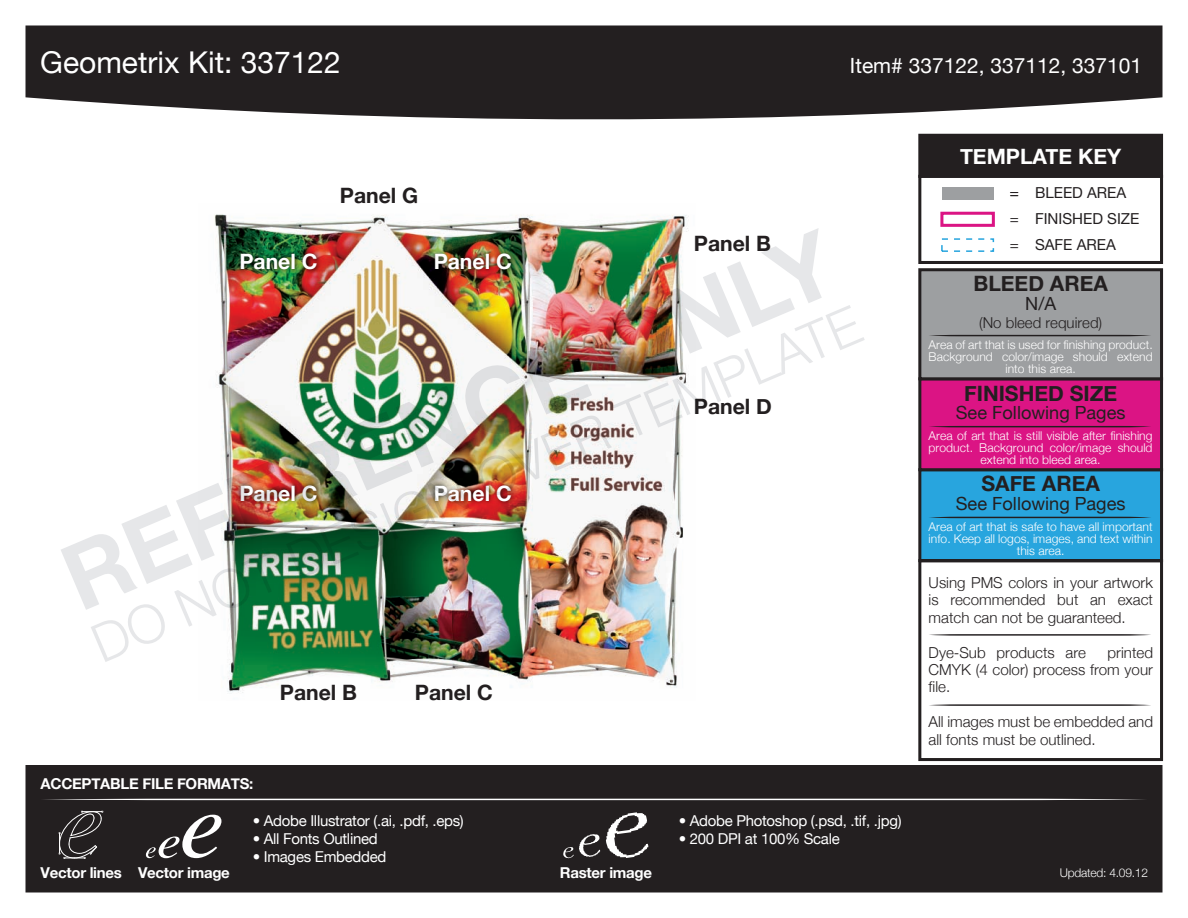
<style>
.page{position:relative;width:1188px;height:918px;background:#fff}
.page>*{position:absolute;margin:0;border:0;box-sizing:border-box;transform-origin:0 0}
.t1{font:30px "Helvetica Neue";color:#fff}
.t2{font:700 21.15px "Helvetica Neue";color:#231f20}
.t3{font:700 21.15px "Helvetica Neue";color:#fff}
.t4{font:21px "Helvetica Neue";color:#fff}
.t5{font:18.15px "Helvetica Neue";color:#231f20}
.t6{font:300 15.15px/17.4px "Helvetica Neue";color:#231f20;text-align:justify}
.t7{font:15.15px/25.8px "Helvetica Neue";color:#231f20}
.t8{font:15px "Helvetica Neue";letter-spacing:-.02em;color:#fff}
.t9{font:700 15px "Helvetica Neue";letter-spacing:-.02em;color:#fff}
.t10{font:300 15px "Helvetica Neue";color:#231f20}
.t11{font:300 12.15px/12.1px "Helvetica Neue";letter-spacing:.005em;color:#fff;text-align:center}
.t12{font:300 12px "Helvetica Neue";letter-spacing:-.02em;color:#fff}
</style>
<div class="page">
<img style="left:214px;top:214px;width:475px;height:479px">
<div style="left:918px;top:468px;width:245px;height:94px;background:#28a5de;border:3px solid #231f20"></div>
<div style="left:918px;top:377px;width:245px;height:94px;background:#db1484;border:3px solid #231f20"></div>
<svg style="left:929px;top:517px;width:222px;height:1px"></svg>
<svg style="left:929px;top:426px;width:222px;height:1px"></svg>
<div style="left:918px;top:268px;width:245px;height:112px;background:#9d9fa1;border:3px solid #231f20"></div>
<svg style="left:929px;top:335px;width:222px;height:1px"></svg>
<div style="left:918px;top:175px;width:245px;height:89px;border:3px solid #231f20"></div>
<div style="left:918px;top:134px;width:245px;height:44px;background:#231f20"></div>
<div style="left:942px;top:187px;width:51px;height:12px;background:#9d9fa1"></div>
<div style="left:940px;top:212px;width:55px;height:15px;background:#fff;border:3px solid #db1484"></div>
<div style="left:941px;top:238px;width:53px;height:14px;border:2px dashed #28a5de"></div>
<div style="left:918px;top:559px;width:245px;height:202px;border:3px solid #231f20"></div>
<hr style="left:921px;top:559px;width:240px;height:3px;background:#231f20">
<svg style="left:929px;top:634px;width:222px;height:2px"></svg>
<svg style="left:929px;top:704px;width:222px;height:2px"></svg>
<div style="left:26px;top:765px;width:1136px;height:127px;background:#231f20"></div>
<svg style="left:25px;top:25px;width:1138px;height:95px;background:#363334"></svg>
<svg style="left:43px;top:799px;width:1102px;height:1px"></svg>
<svg style="left:58px;top:810px;width:46px;height:49px"></svg>
<svg style="left:146px;top:815px;width:75px;height:43px"></svg>
<svg style="left:563px;top:812px;width:85px;height:46px"></svg>
<img style="left:61px;top:228px;width:804px;height:434px">
<h1 class="t1" style="left:40px;top:44px;width:302px">Geometrix Kit: 337122</h1>
<h3 class="t4" style="left:850px;top:53px;width:294px">Item# 337122, 337112, 337101</h3>
<h2 class="t3" style="left:239px;top:248px;width:80px">Panel C</h2>
<h2 class="t2" style="left:340px;top:182px;width:80px">Panel G</h2>
<h2 class="t3" style="left:434px;top:248px;width:80px">Panel C</h2>
<h2 class="t3" style="left:239px;top:480px;width:80px">Panel C</h2>
<h2 class="t3" style="left:434px;top:480px;width:80px">Panel C</h2>
<h2 class="t2" style="left:280px;top:680px;width:79px">Panel B</h2>
<p class="t9" style="left:41px;top:775px;width:214px">ACCEPTABLE FILE FORMATS:</p>
<h2 class="t2" style="left:415px;top:680px;width:80px">Panel C</h2>
<p class="t9" style="left:41px;top:863px;width:191px">Vector lines Vector image</p>
<p class="t8" style="left:253px;top:812px;width:213px">• Adobe Illustrator (.ai, .pdf, .eps)</p>
<p class="t8" style="left:253px;top:830px;width:127px">• All Fonts Outlined</p>
<p class="t8" style="left:253px;top:848px;width:135px">• Images Embedded</p>
<h2 class="t2" style="left:694px;top:230px;width:79px">Panel B</h2>
<h2 class="t2" style="left:694px;top:394px;width:80px">Panel D</h2>
<h2 class="t3" style="left:960px;top:143px;width:163px">TEMPLATE KEY</h2>
<p class="t7" style="left:1010px;top:180px;width:131px">= BLEED AREA<br>= FINISHED SIZE = SAFE AREA</p>
<h2 class="t2" style="left:973px;top:271px;width:136px">BLEED AREA</h2>
<h3 class="t5" style="left:1025px;top:293px;width:32px">N/A</h3>
<p class="t10" style="left:979px;top:313px;width:125px">(No bleed required)</p>
<p class="t11" style="left:929px;top:338px;width:226px">Area of art that is used for finishing product.<br>Background color/image should extend into this area.</p>
<h2 class="t2" style="left:964px;top:380px;width:154px">FINISHED SIZE</h2>
<p class="t11" style="left:929px;top:429px;width:225px">Area of art that is still visible after finishing product. Background color/image should extend into bleed area.</p>
<h3 class="t5" style="left:956px;top:493px;width:171px">See Following Pages</h3>
<p class="t11" style="left:929px;top:520px;width:226px">Area of art that is safe to have all important info. Keep all logos, images, and text within this area.</p>
<h3 class="t5" style="left:956px;top:402px;width:171px">See Following Pages</h3>
<h2 class="t2" style="left:981px;top:471px;width:120px">SAFE AREA</h2>
<p class="t6" style="left:929px;top:574px;width:226px">Using PMS colors in your artwork is recommended but an exact match can not be guaranteed.</p>
<p class="t6" style="left:929px;top:643px;width:159px">Dye-Sub products are</p>
<p class="t6" style="left:929px;top:643px;width:226px;text-indent:179px">printed CMYK (4 color) process from your file.</p>
<p class="t6" style="left:929px;top:713px;width:226px">All images must be embedded and all fonts must be outlined.</p>
<p class="t9" style="left:560px;top:863px;width:94px">Raster image</p>
<p class="t8" style="left:679px;top:812px;width:224px">• Adobe Photoshop (.psd, .tif, .jpg)</p>
<p class="t8" style="left:679px;top:830px;width:163px">• 200 DPI at 100% Scale</p>
<p class="t12" style="left:1060px;top:866px;width:90px">Updated: 4.09.12</p>
</div>
